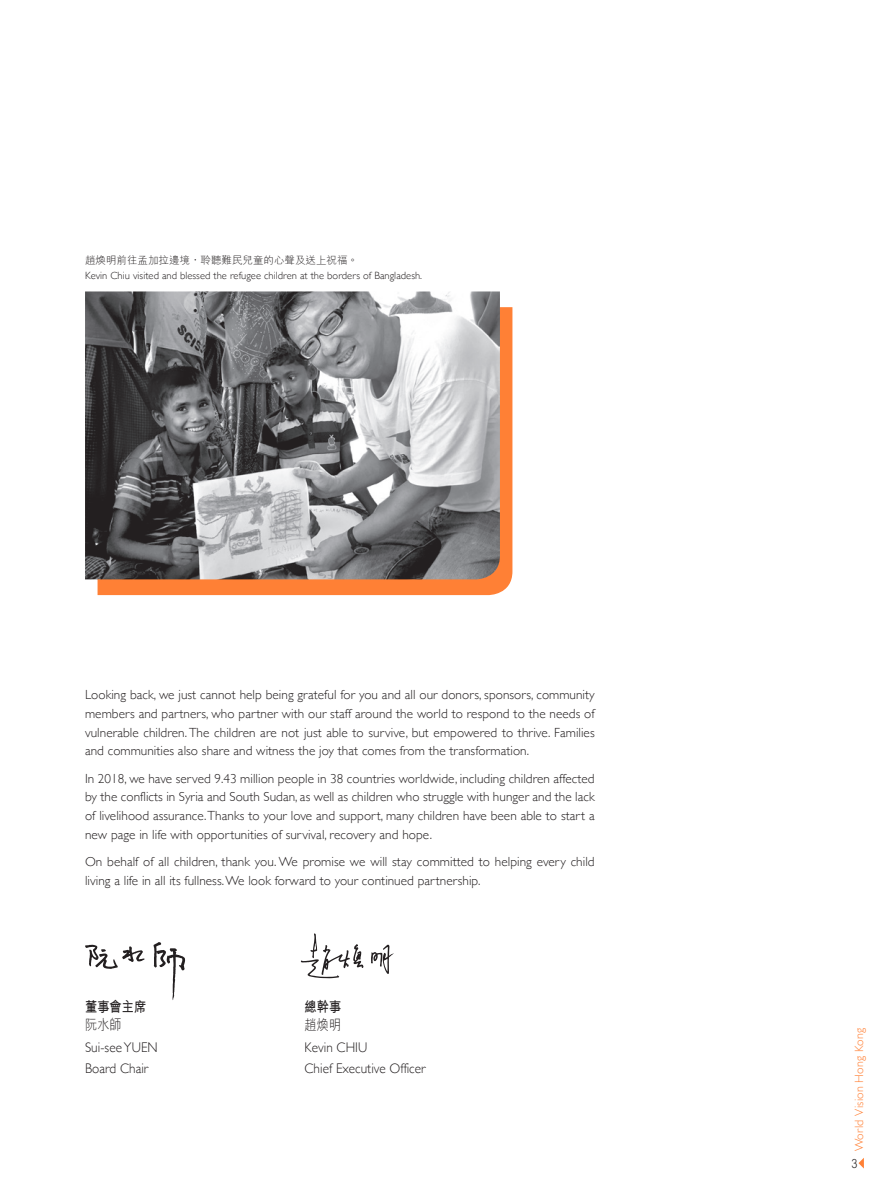
<style>
.page{position:relative;width:893px;height:1191px;background:#fff}
.page>*{position:absolute;margin:0;border:0;box-sizing:border-box;transform-origin:0 0}
.t1{font:700 14.25px "M Hei HK";letter-spacing:.015em;color:#231f20;scale:.85 1}
.t2{font:300 14.25px "M Hei HK";letter-spacing:.015em;color:#231f20;scale:.85 1}
.t3{font:300 13.95px/21px "Gill Sans";letter-spacing:.005em;color:#231f20;scale:.95 1}
.t4{font:300 13.2px/18.8px "Gill Sans";letter-spacing:.005em;color:#231f20;text-align:justify}
.t5{font:300 12.75px "M Hei HK";color:#231f20;scale:.85 1}
.t6{font:300 12px "Gill Sans";letter-spacing:.015em;color:#ff8035}
.t7{font:300 10.5px "Gill Sans";letter-spacing:.005em;color:#231f20}
.t8{font:300 10.5px "M Hei HK";color:#231f20}
</style>
<div class="page">
<div style="left:98px;top:307px;width:414px;height:288px;background:#ff8035"></div>
<img style="left:85px;top:291px;width:415px;height:288px">
<svg style="left:301px;top:933px;width:62px;height:45px"></svg>
<svg style="left:371px;top:944px;width:23px;height:30px"></svg>
<svg style="left:154px;top:942px;width:31px;height:58px"></svg>
<svg style="left:85px;top:944px;width:60px;height:25px"></svg>
<svg style="left:858px;top:1158px;width:6px;height:10px"></svg>
<p class="t8" style="left:85px;top:255px;width:274px">趙煥明前往孟加拉邊境，聆聽難民兒童的心聲及送上祝福。</p>
<p class="t7" style="left:85px;top:267px;width:339px">Kevin Chiu visited and blessed the refugee children at the borders of Bangladesh.</p>
<p class="t4" style="left:85px;top:685px;width:511px">Looking back, we just cannot help being grateful for you and all our donors, sponsors, community members and partners, who partner with our staff around the world to respond to the needs of vulnerable children. The children are not just able to survive, but empowered to thrive. Families and communities also share and witness the joy that comes from the transformation.</p>
<p class="t4" style="left:85px;top:768px;width:511px">In 2018, we have served 9.43 million people in 38 countries worldwide, including children affected by the conflicts in Syria and South Sudan, as well as children who struggle with hunger and the lack of livelihood assurance. Thanks to your love and support, many children have been able to start a new page in life with opportunities of survival, recovery and hope.</p>
<p class="t4" style="left:85px;top:851px;width:511px">On behalf of all children, thank you. We promise we will stay committed to helping every child living a life in all its fullness. We look forward to your continued partnership.</p>
<p class="t1" style="left:85px;top:996px;width:74px">董事會主席</p>
<p class="t2" style="left:85px;top:1017px;width:45px">阮水師</p>
<p class="t3" style="left:85px;top:1036px;width:78px">Sui-see YUEN<br>Board Chair</p>
<p class="t1" style="left:305px;top:996px;width:45px">總幹事</p>
<p class="t2" style="left:305px;top:1017px;width:45px">趙煥明</p>
<p class="t3" style="left:305px;top:1036px;width:129px">Kevin CHIU<br>Chief Executive Officer</p>
<p class="t6" style="left:850px;top:1151px;width:125px;rotate:-90deg">World Vision Hong Kong</p>
<p class="t5" style="left:851px;top:1156px;width:9px">3</p>
</div>
